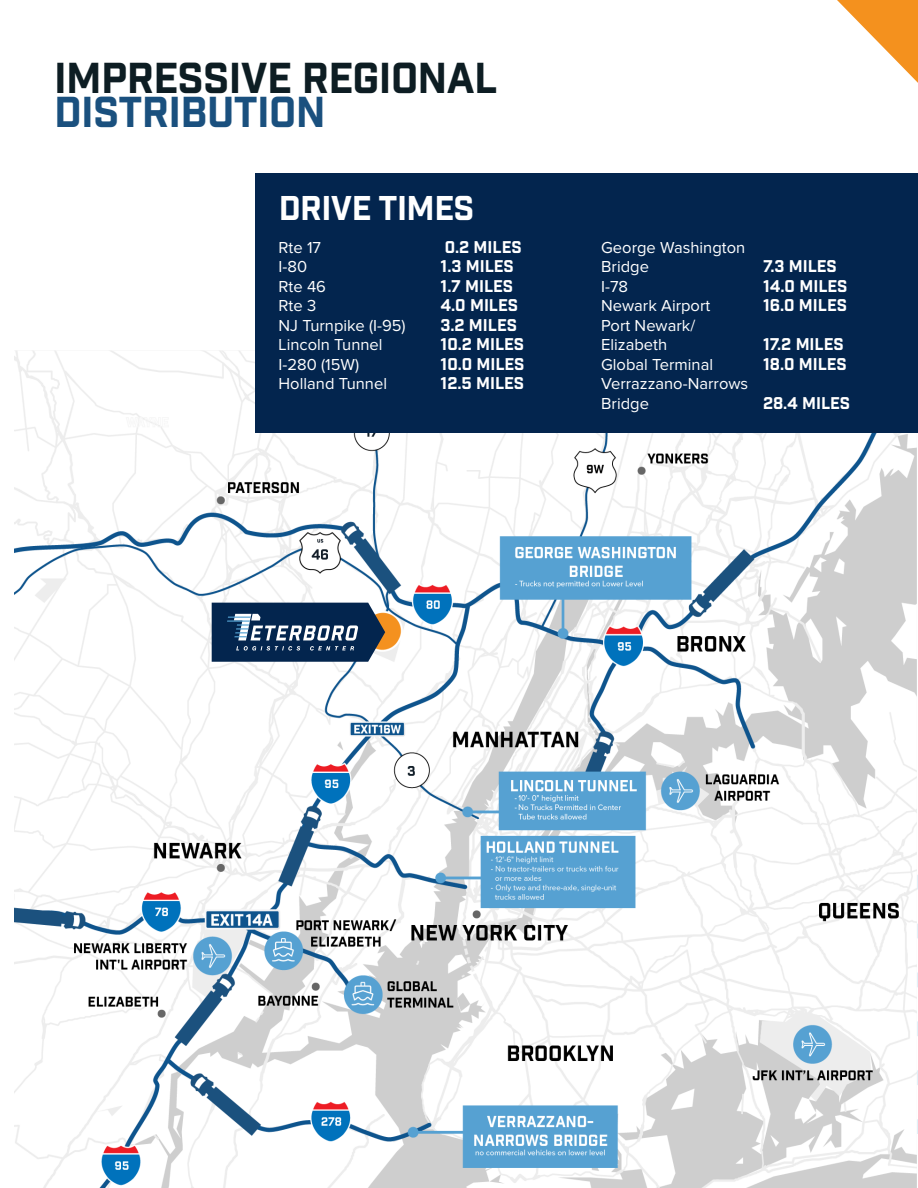
<style>
.page{position:relative;width:918px;height:1188px;background:#fff}
.page>*{position:absolute;margin:0;border:0;box-sizing:border-box;transform-origin:0 0}
.t1{font:42px/34.5px "Industry Inc Base";letter-spacing:-.015em;color:#0d1d23}
.t2{font:33.45px "Industry Inc Base";letter-spacing:-.015em;color:#fff}
.t3{font:16.5px/19.5px "Proxima Nova";color:#fff}
.t4{font:16.5px "Industry Inc Base";color:#fff}
.s1{color:#1a507e}
</style>
<div class="page">
<svg style="left:837px;top:0;width:81px;height:83px"></svg>
<img style="left:14px;top:351px;width:903px;height:837px">
<div style="left:256px;top:174px;width:662px;height:259px;background:#03254e"></div>
<svg style="left:212px;top:603px;width:173px;height:59px;background:#2d4868"></svg>
<p class="t1" style="left:54px;top:63px;width:445px">IMPRESSIVE REGIONAL<br><span class="s1">DISTRIBUTION</span></p>
<p class="t2" style="left:279px;top:188px;width:197px">DRIVE TIMES</p>
<p class="t3" style="left:279px;top:238px;width:44px">Rte 17</p>
<p class="t4" style="left:445px;top:237px;width:78px">0.2 MILES</p>
<p class="t3" style="left:279px;top:258px;width:30px">I-80</p>
<p class="t4" style="left:441px;top:257px;width:75px">1.3 MILES</p>
<p class="t3" style="left:279px;top:277px;width:49px">Rte 46</p>
<p class="t4" style="left:441px;top:276px;width:74px">1.7 MILES</p>
<p class="t3" style="left:279px;top:297px;width:39px">Rte 3</p>
<p class="t4" style="left:441px;top:296px;width:79px">4.0 MILES</p>
<p class="t3" style="left:279px;top:316px;width:129px">NJ Turnpike (I-95)</p>
<p class="t4" style="left:441px;top:315px;width:78px">3.2 MILES</p>
<p class="t3" style="left:279px;top:336px;width:105px">Lincoln Tunnel</p>
<p class="t4" style="left:441px;top:335px;width:85px">10.2 MILES</p>
<p class="t3" style="left:279px;top:355px;width:82px">I-280 (15W)</p>
<p class="t4" style="left:441px;top:354px;width:86px">10.0 MILES</p>
<p class="t3" style="left:279px;top:375px;width:110px">Holland Tunnel</p>
<p class="t4" style="left:441px;top:374px;width:85px">12.5 MILES</p>
<p class="t3" style="left:601px;top:238px;width:146px">George Washington<br>Bridge</p>
<p class="t4" style="left:763px;top:257px;width:75px">7.3 MILES</p>
<p class="t3" style="left:601px;top:277px;width:28px">I-78</p>
<p class="t4" style="left:763px;top:276px;width:86px">14.0 MILES</p>
<p class="t3" style="left:601px;top:297px;width:111px">Newark Airport</p>
<p class="t4" style="left:763px;top:296px;width:85px">16.0 MILES</p>
<p class="t3" style="left:601px;top:316px;width:96px">Port Newark/<br>Elizabeth</p>
<p class="t4" style="left:763px;top:335px;width:82px">17.2 MILES</p>
<p class="t3" style="left:601px;top:355px;width:113px">Global Terminal</p>
<p class="t4" style="left:763px;top:354px;width:85px">18.0 MILES</p>
<p class="t3" style="left:601px;top:375px;width:149px">Verrazzano-Narrows<br>Bridge</p>
<p class="t4" style="left:763px;top:393px;width:89px">28.4 MILES</p>
</div>
